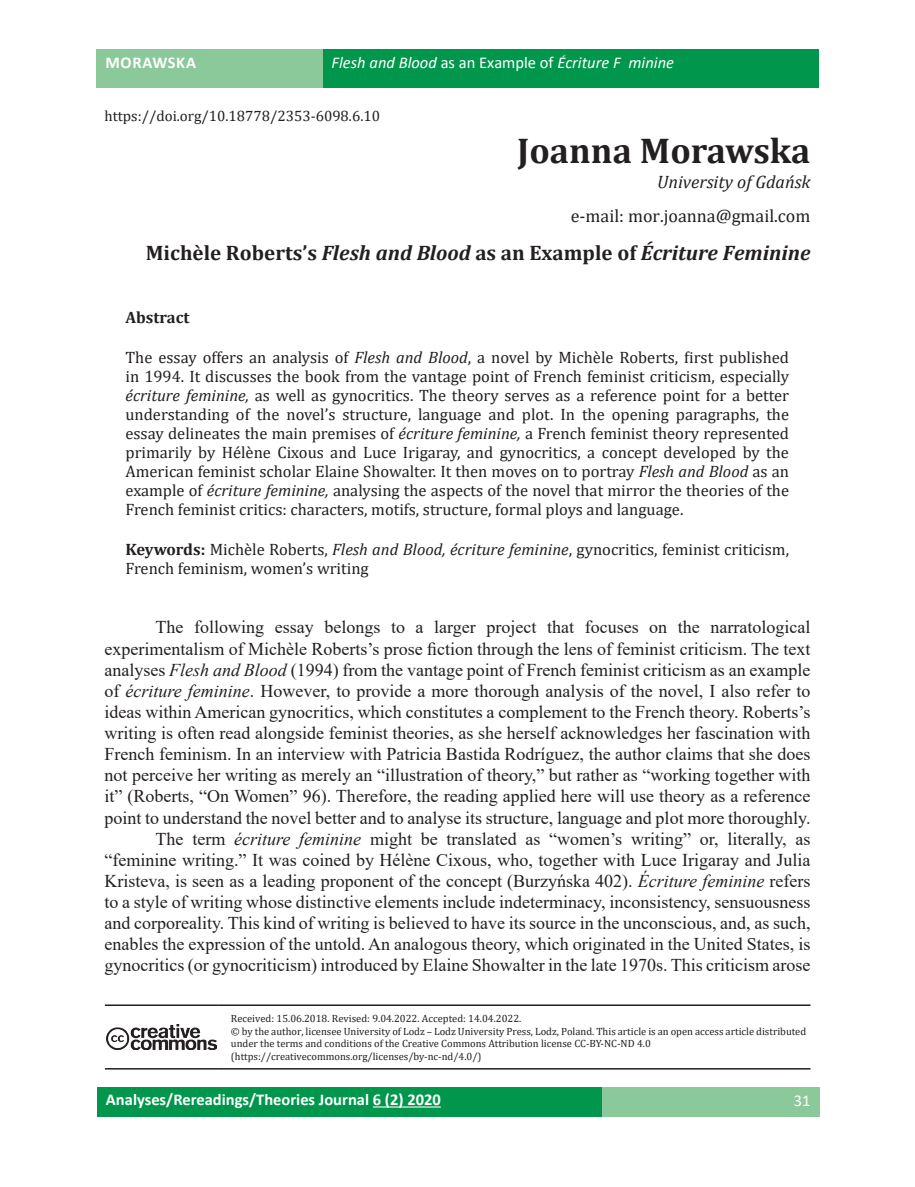
<style>
.page{position:relative;width:915px;height:1187px;background:#fff}
.page>*{position:absolute;margin:0;border:0;box-sizing:border-box;transform-origin:0 0}
.t1{font:700 36px "Cambria";color:#231f20}
.t2{font:700 21px "Cambria";color:#231f20}
.t3{font:18px/21.1px "Times New Roman";color:#231f20;text-align:right}
.t4{font:18px "Cambria";color:#231f20}
.t5{font:italic 18px "Cambria";color:#231f20}
.t6{font:16.5px/19px "Cambria";color:#231f20;text-align:justify}
.t7{font:700 16.5px "Calibri";color:#fff}
.t8{font:italic 16.5px "Calibri";color:#fff}
.t9{font:700 16.5px "Calibri";letter-spacing:.04em;color:#fff}
.t10{font:700 16.5px "Cambria";color:#231f20}
.t11{font:16.5px "Calibri";color:#fff}
.t12{font:15px "Cambria";color:#231f20}
.t13{font:10.5px/12.6px "Cambria";color:#231f20}
.s1{font-style:normal}
.s2{font-style:italic}
.s3{font-weight:700}
</style>
<div class="page">
<div style="left:601px;top:1087px;width:217px;height:29px;background:#8cc99a"></div>
<div style="left:97px;top:1087px;width:504px;height:29px;background:#00974d"></div>
<hr style="left:373px;top:1106px;width:67px;height:1px;background:#fff">
<div style="left:97px;top:49px;width:226px;height:38px;background:#8cc99a"></div>
<div style="left:323px;top:49px;width:495px;height:38px;background:#00974d"></div>
<hr style="left:105px;top:1004px;width:113px;height:1px;background:#231f20">
<hr style="left:218px;top:1004px;width:592px;height:1px;background:#231f20">
<hr style="left:105px;top:1067px;width:113px;height:2px;background:#231f20">
<hr style="left:218px;top:1067px;width:592px;height:2px;background:#231f20">
<img style="left:107px;top:1024px;width:109px;height:25px">
<p class="t9" style="left:105px;top:50px;width:92px">MORAWSKA</p>
<p class="t8" style="left:331px;top:51px;width:344px">Flesh and Blood <span class="s1">as an Example of</span> Écriture F minine</p>
<p class="t12" style="left:104px;top:107px;width:277px">https://doi.org/10.18778/2353-6098.6.10</p>
<h1 class="t1" style="left:517px;top:125px;width:295px">Joanna Morawska</h1>
<p class="t5" style="left:657px;top:169px;width:155px">University of Gdańsk</p>
<p class="t4" style="left:570px;top:205px;width:241px">e-mail: mor.joanna@gmail.com</p>
<p class="t2" style="left:146px;top:237px;width:666px">Michèle Roberts’s <span class="s2">Flesh and Blood</span> as an Example of <span class="s2">Écriture Feminine</span></p>
<p class="t10" style="left:125px;top:305px;width:65px">Abstract</p>
<p class="t6" style="left:125px;top:347px;width:665px">The essay offers an analysis of <span class="s2">Flesh and Blood</span>, a novel by Michèle Roberts, first published in 1994. It discusses the book from the vantage point of French feminist criticism, especially <span class="s2">écriture feminine,</span> as well as gynocritics. The theory serves as a reference point for a better understanding of the novel’s structure, language and plot. In the opening paragraphs, the essay delineates the main premises of <span class="s2">écriture feminine,</span> a French feminist theory represented primarily by Hélène Cixous and Luce Irigaray, and gynocritics, a concept developed by the American feminist scholar Elaine Showalter. It then moves on to portray <span class="s2">Flesh and Blood</span> as an example of <span class="s2">écriture feminine,</span> analysing the aspects of the novel that mirror the theories of the French feminist critics: characters, motifs, structure, formal ploys and language.</p>
<p class="t6" style="left:125px;top:540px;width:664px"><span class="s3">Keywords:</span> Michèle Roberts, <span class="s2">Flesh and Blood, écriture feminine</span>, gynocritics, feminist criticism,<br>French feminism, women’s writing</p>
<p class="t3" style="left:104px;top:616px;width:707px">The following essay belongs to a larger project that focuses on the narratological experimentalism of Michèle Roberts’s prose fiction through the lens of feminist criticism. The text analyses <span class="s2">Flesh and Blood</span> (1994) from the vantage point of French feminist criticism as an example of <span class="s2">écriture feminine</span>. However, to provide a more thorough analysis of the novel, I also refer to ideas within American gynocritics, which constitutes a complement to the French theory. Roberts’s writing is often read alongside feminist theories, as she herself acknowledges her fascination with French feminism. In an interview with Patricia Bastida Rodríguez, the author claims that she does not perceive her writing as merely an “illustration of theory,” but rather as “working together with it” (Roberts, “On Women” 96). Therefore, the reading applied here will use theory as a reference point to understand the novel better and to analyse its structure, language and plot more thoroughly.<br>The term <span class="s2">écriture feminine</span> might be translated as “women’s writing” or, literally, as “feminine writing.” It was coined by Hélène Cixous, who, together with Luce Irigaray and Julia Kristeva, is seen as a leading proponent of the concept (Burzyńska 402). <span class="s2">Écriture feminine</span> refers to a style of writing whose distinctive elements include indeterminacy, inconsistency, sensuousness and corporeality. This kind of writing is believed to have its source in the unconscious, and, as such, enables the expression of the untold. An analogous theory, which originated in the United States, is gynocritics (or gynocriticism) introduced by Elaine Showalter in the late 1970s. This criticism arose</p>
<p class="t13" style="left:231px;top:1011px;width:576px">Received: 15.06.2018. Revised: 9.04.2022. Accepted: 14.04.2022.<br>© by the author, licensee University of Lodz – Lodz University Press, Lodz, Poland. This article is an open access article distributed under the terms and conditions of the Creative Commons Attribution license CC-BY-NC-ND 4.0 (https://creativecommons.org/licenses/by-nc-nd/4.0/)</p>
<p class="t7" style="left:106px;top:1087px;width:336px">Analyses/Rereadings/Theories Journal 6 (2) 2020</p>
<p class="t11" style="left:793px;top:1088px;width:18px">31</p>
</div>
